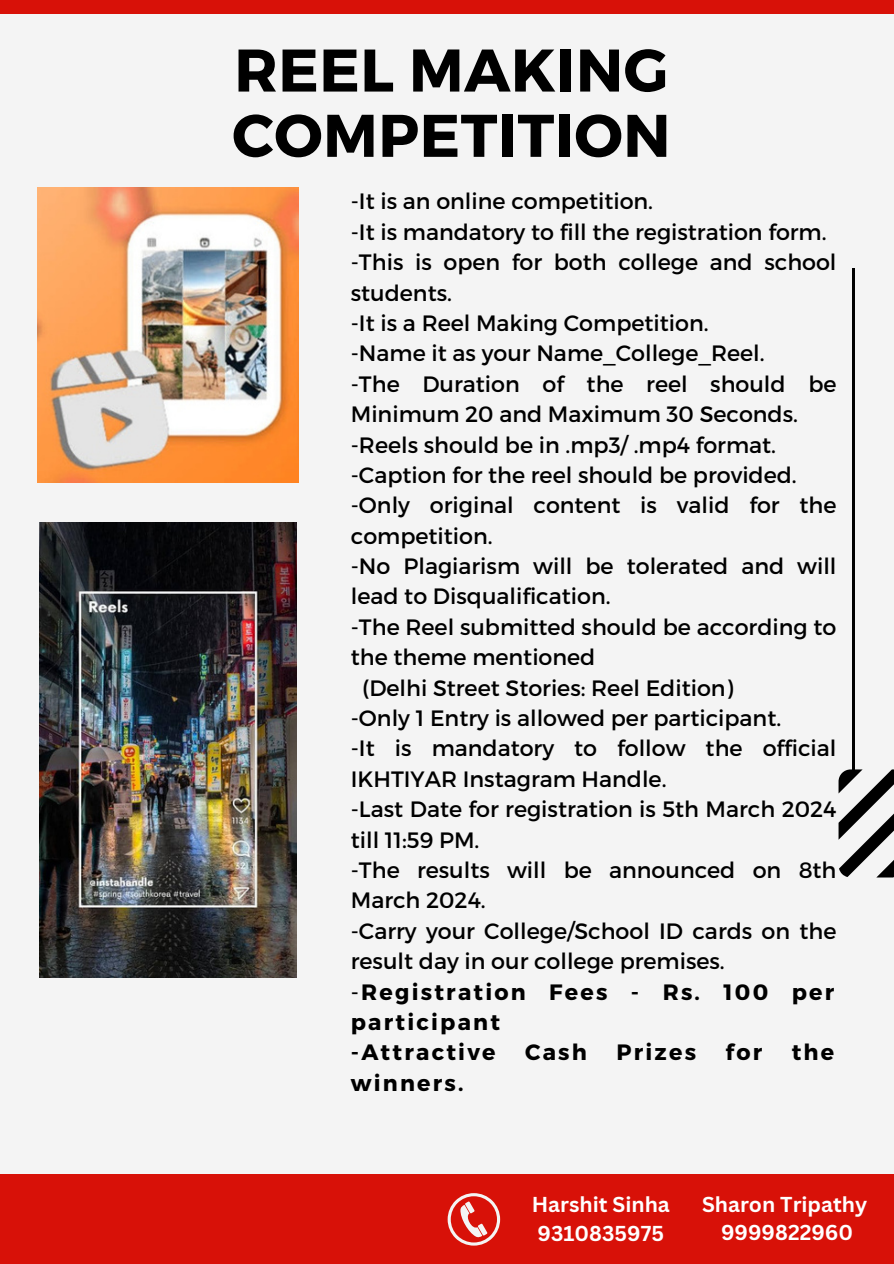
<style>
.page{position:relative;width:894px;height:1264px;background:#fff}
.page>*{position:absolute;margin:0;border:0;box-sizing:border-box;transform-origin:0 0}
.t1{font:700 60px/65.2px "Montserrat";letter-spacing:.01em;color:#000}
.t2{font:22.2px/30.3px "Montserrat";color:#000}
.t3{font:700 22.2px/30.3px "Montserrat";letter-spacing:.1em;color:#000}
.t4{font:700 21px/29.2px "Canva Sans";color:#fff}
.s1{font-weight:400}
</style>
<div class="page">
<div style="left:0;top:0;width:893px;height:1263px;background:#f4f4f4"></div>
<div style="left:0;top:1174px;width:893px;height:89px;background:#d81108"></div>
<svg style="left:447px;top:1193px;width:53px;height:52px"></svg>
<div style="left:0;top:0;width:893px;height:13px;background:#d81108"></div>
<hr style="left:852px;top:268px;width:2px;height:508px;background:#000">
<svg style="left:838px;top:769px;width:55px;height:108px"></svg>
<img style="left:39px;top:522px;width:257px;height:455px">
<img style="left:37px;top:188px;width:261px;height:295px">
<p class="t1" style="left:232px;top:35px;width:439px">REEL MAKING<br>COMPETITION</p>
<h1 class="t2" style="left:351px;top:185px;width:304px">-It is an online competition.</h1>
<p class="t2" style="left:351px;top:216px;width:477px">-It is mandatory to fill the registration form.</p>
<p class="t2" style="left:351px;top:246px;width:487px">-This is open for both college and school students.</p>
<p class="t2" style="left:351px;top:307px;width:359px">-It is a Reel Making Competition.</p>
<p class="t2" style="left:351px;top:337px;width:415px">-Name it as your Name_College_Reel.</p>
<p class="t2" style="left:351px;top:367px;width:487px">-The Duration of the reel should be<br>Minimum 20 and Maximum 30 Seconds.</p>
<p class="t2" style="left:351px;top:428px;width:426px">-Reels should be in .mp3/ .mp4 format.</p>
<p class="t2" style="left:351px;top:459px;width:447px">-Caption for the reel should be provided.</p>
<p class="t2" style="left:351px;top:489px;width:487px">-Only original content is valid for the competition.</p>
<p class="t2" style="left:351px;top:550px;width:487px">-No Plagiarism will be tolerated and will lead to Disqualification.</p>
<p class="t2" style="left:351px;top:610px;width:487px">-The Reel submitted should be according to the theme mentioned</p>
<p class="t2" style="left:362px;top:671px;width:372px">(Delhi Street Stories: Reel Edition)</p>
<p class="t2" style="left:351px;top:702px;width:432px">-Only 1 Entry is allowed per participant.</p>
<p class="t2" style="left:351px;top:732px;width:487px">-It is mandatory to follow the official<br>IKHTIYAR Instagram Handle.</p>
<p class="t2" style="left:351px;top:793px;width:487px">-Last Date for registration is 5th March 2024 till 11:59 PM.</p>
<p class="t2" style="left:351px;top:853px;width:487px">-The results will be announced on 8th<br>March 2024.</p>
<p class="t2" style="left:351px;top:914px;width:487px">-Carry your College/School ID cards on the result day in our college premises.</p>
<p class="t3" style="left:351px;top:975px;width:485px"><span class="s1">-</span>Registration Fees - Rs. 100 per participant</p>
<p class="t3" style="left:351px;top:1036px;width:146px">-Attractive</p>
<p class="t3" style="left:525px;top:1036px;width:63px">Cash</p>
<p class="t3" style="left:616px;top:1036px;width:81px">Prizes</p>
<p class="t3" style="left:725px;top:1036px;width:38px">for</p>
<p class="t3" style="left:791px;top:1036px;width:44px">the</p>
<p class="t3" style="left:351px;top:1066px;width:114px">winners.</p>
<p class="t4" style="left:531px;top:1188px;width:140px">Harshit Sinha<br>9310835975</p>
<p class="t4" style="left:701px;top:1189px;width:167px;line-height:28.3px;text-align:center">Sharon Tripathy<br>9999822960</p>
</div>
